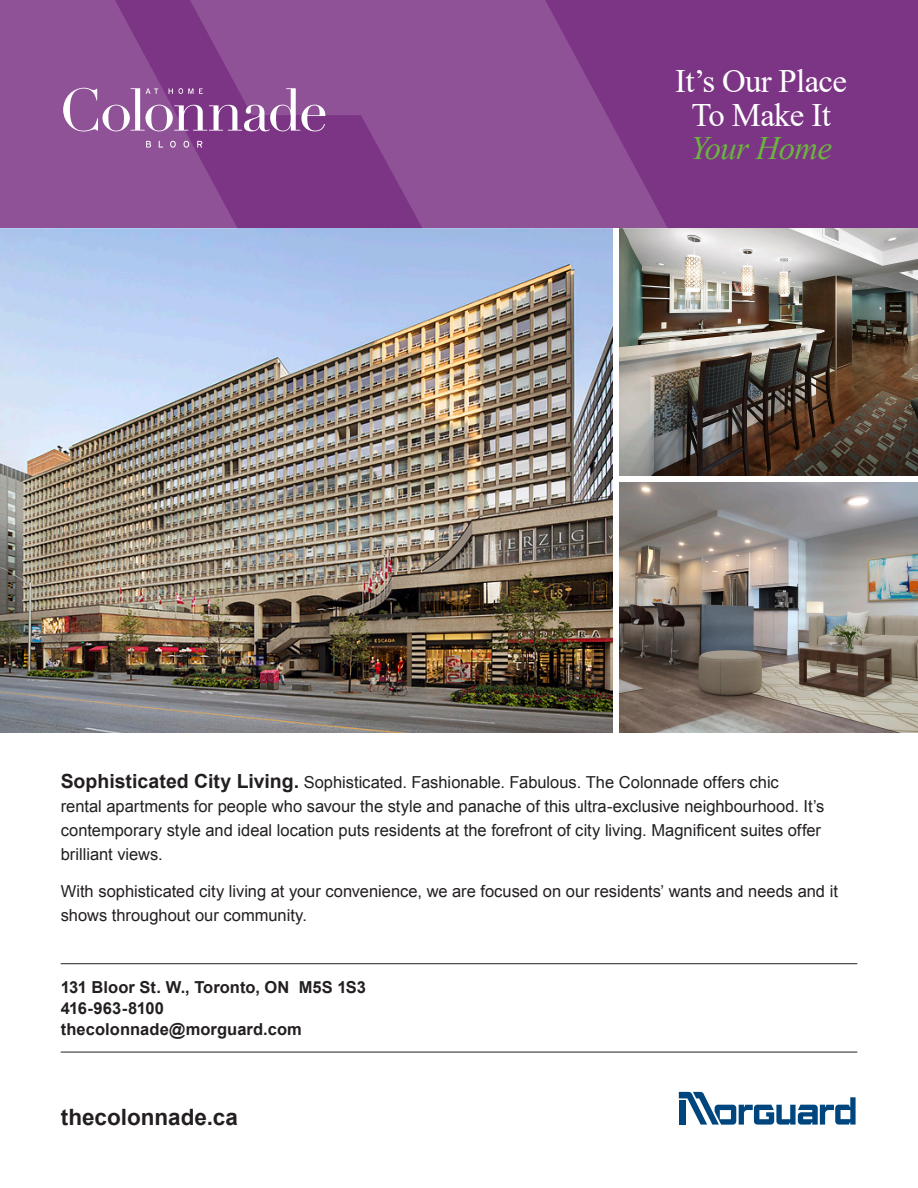
<style>
.page{position:relative;width:918px;height:1188px;background:#fff}
.page>*{position:absolute;margin:0;border:0;box-sizing:border-box;transform-origin:0 0}
.t1{font:32.85px/33.9px "Times New Roman";letter-spacing:-.02em;color:#fff;text-align:center}
.Contact_Info_Cover{font:700 22.5px "Arial";color:#231f20}
.Body_Front_Page_Intr{font:16.5px/24px "Arial";color:#231f20}
.Contact_Info_Cover_B{font:700 16.5px "Arial";letter-spacing:.005em;color:#231f20}
.Contact_Info_Cover_B-2{font:700 16.5px "Arial";letter-spacing:-.025em;color:#231f20}
.s1{font-style:italic;color:#6cb43f}
.s2{font-weight:700;font-size:19.5px}
</style>
<div class="page">
<svg style="left:679px;top:1092px;width:177px;height:33px"></svg>
<hr style="left:61px;top:963px;width:796px;height:1px;background:#231f20">
<hr style="left:61px;top:1052px;width:796px;height:1px;background:#231f20">
<img style="left:619px;top:228px;width:299px;height:248px">
<img style="left:620px;top:482px;width:298px;height:250px">
<img style="left:0;top:228px;width:613px;height:504px">
<div style="left:655px;top:0;width:263px;height:228px;background:#7c3485"></div>
<svg style="left:0;top:0;width:655px;height:228px;background:#8a4a92"></svg>
<svg style="left:146px;top:141px;width:5px;height:7px"></svg>
<svg style="left:159px;top:141px;width:4px;height:7px"></svg>
<svg style="left:170px;top:141px;width:6px;height:7px"></svg>
<svg style="left:184px;top:141px;width:5px;height:7px"></svg>
<svg style="left:197px;top:141px;width:5px;height:7px"></svg>
<svg style="left:63px;top:88px;width:262px;height:43px;background:#a16ea8"></svg>
<p class="t1" style="left:675px;top:63px;width:173px">It’s Our Place<br>To Make It<br><span class="s1">Your Home</span></p>
<p class="Body_Front_Page_Intr" style="left:61px;top:770px;width:765px"><span class="s2">Sophisticated City Living.</span> Sophisticated. Fashionable. Fabulous. The Colonnade offers chic<br>rental apartments for people who savour the style and panache of this ultra-exclusive neighbourhood. It’s contemporary style and ideal location puts residents at the forefront of city living. Magnificent suites offer brilliant views.</p>
<p class="Body_Front_Page_Intr" style="left:61px;top:880px;width:779px">With sophisticated city living at your convenience, we are focused on our residents’ wants and needs and it shows throughout our community.</p>
<p class="Contact_Info_Cover_B" style="left:61px;top:976px;width:307px">131 Bloor St. W., Toronto, ON M5S 1S3</p>
<p class="Contact_Info_Cover_B-2" style="left:61px;top:997px;width:105px">416-963-8100</p>
<p class="Contact_Info_Cover_B" style="left:61px;top:1018px;width:243px">thecolonnade@morguard.com</p>
<p class="Contact_Info_Cover" style="left:61px;top:1102px;width:179px">thecolonnade.ca</p>
</div>
